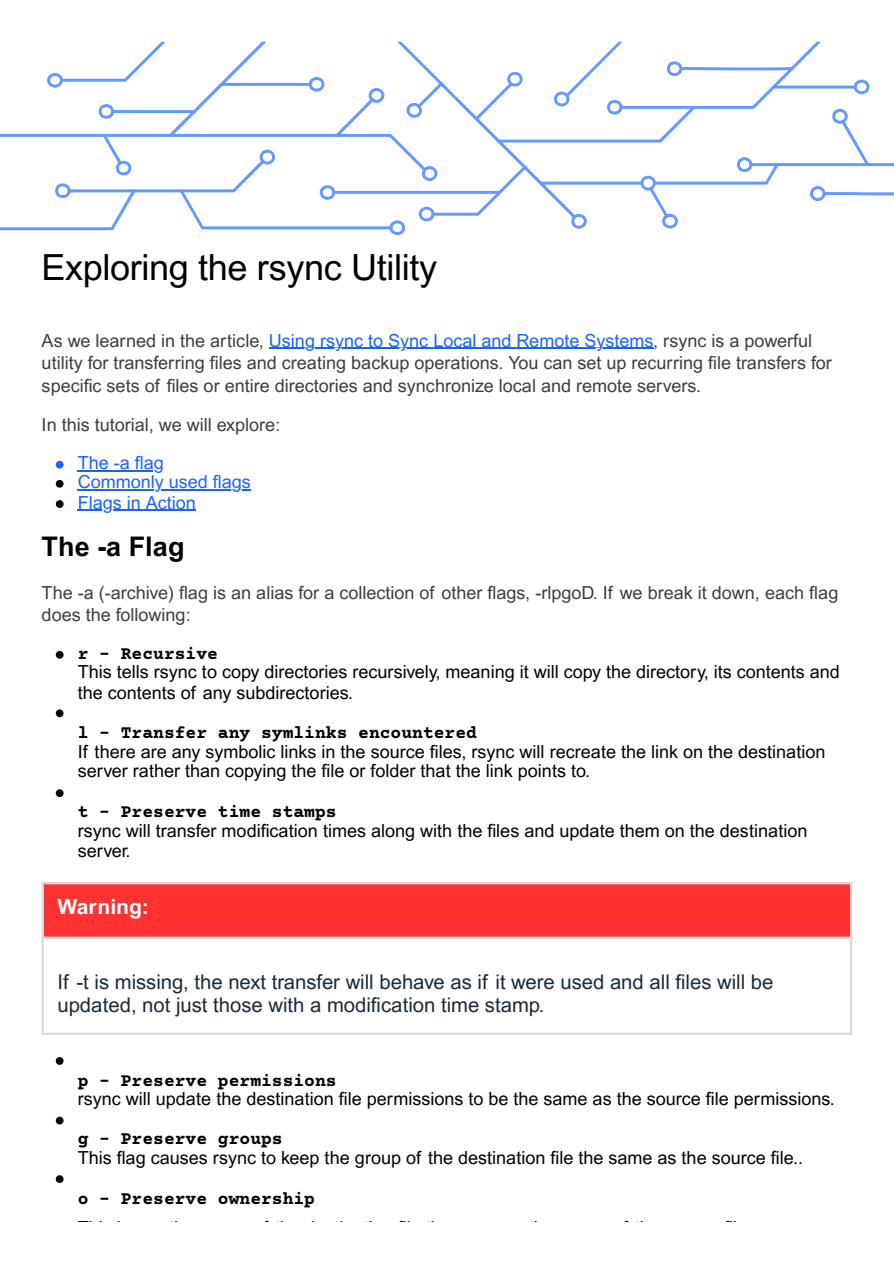
<style>
.page{position:relative;width:894px;height:1263px;background:#fff}
.page>*{position:absolute;margin:0;border:0;box-sizing:border-box;transform-origin:0 0}
.t1{font:36px "Arial MT Pro";letter-spacing:-.01em;color:#000}
.t2{font:700 27px "Arial MT Pro";color:#000}
.t3{font:700 21px "Arial MT Pro";color:#fff}
.t4{font:20.25px/22.5px "Arial MT Pro";color:#1b2937}
.t5{font:18px/19.6px "Arial MT Pro";color:#000}
.t6{font:18px/22.5px "Arial MT Pro";color:#3d3d3d}
.t7{font:18px "Arial MT Pro";color:#1a62ff}
.t8{font:700 18px/30.3px "Courier Prime";color:#000}
.s1{color:#1a62ff}
.s2{font-family:"Courier Prime";font-weight:700}
.s3{font-family:"Arial MT Pro";font-weight:400}
</style>
<div class="page">
<hr style="left:269px;top:348px;width:384px;height:1px;background:#1a62ff">
<svg style="left:0;top:42px;width:893px;height:193px"></svg>
<svg style="left:56px;top:461px;width:7px;height:7px"></svg>
<hr style="left:78px;top:470px;width:86px;height:1px;background:#1a62ff">
<svg style="left:56px;top:480px;width:7px;height:8px"></svg>
<hr style="left:78px;top:489px;width:173px;height:1px;background:#1a62ff">
<svg style="left:56px;top:500px;width:7px;height:8px"></svg>
<hr style="left:78px;top:510px;width:118px;height:1px;background:#1a62ff">
<svg style="left:56px;top:651px;width:7px;height:8px"></svg>
<svg style="left:56px;top:709px;width:7px;height:8px"></svg>
<svg style="left:56px;top:789px;width:7px;height:8px"></svg>
<div style="left:42px;top:883px;width:809px;height:55px;background:#ff3131"></div>
<hr style="left:42px;top:884px;width:2px;height:149px;background:#dbdbdb">
<hr style="left:849px;top:884px;width:3px;height:149px;background:#dbdbdb">
<hr style="left:42px;top:882px;width:810px;height:2px;background:#dbdbdb">
<hr style="left:42px;top:937px;width:810px;height:2px;background:#dbdbdb">
<hr style="left:42px;top:1033px;width:810px;height:2px;background:#dbdbdb">
<svg style="left:56px;top:1057px;width:7px;height:8px"></svg>
<svg style="left:56px;top:1117px;width:7px;height:7px"></svg>
<svg style="left:56px;top:1175px;width:7px;height:8px"></svg>
<h1 class="t1" style="left:42px;top:254px;width:397px">Exploring the rsync Utility</h1>
<p class="t6" style="left:42px;top:331px;width:791px">As we learned in the article, <span class="s1">Using rsync to Sync Local and Remote Systems</span>, rsync is a powerful utility for transferring fi les and creating backup operations. You can set up recurring fi le transfers for specific sets of fi les or entire directories and synchronize local and remote servers.</p>
<p class="t6" style="left:42px;top:416px;width:240px">In this tutorial, we will explore:</p>
<p class="t7" style="left:78px;top:456px;width:88px">The -a flag</p>
<p class="t7" style="left:78px;top:475px;width:175px">Commonly used flags</p>
<p class="t7" style="left:78px;top:495px;width:120px">Flags in Action</p>
<h2 class="t2" style="left:42px;top:536px;width:144px">The -a Flag</h2>
<p class="t6" style="left:42px;top:583px;width:798px">The -a (-archive) flag is an alias for a collection of other flags, -rlpgoD. If we break it down, each flag does the following:</p>
<p class="t5" style="left:78px;top:645px;width:763px"><span class="s2">r – Recursive<br></span>This tells rsync to copy directories recursively, meaning it will copy the directory, its contents and the contents of any subdirectories.</p>
<p class="t5" style="left:78px;top:724px;width:749px"><span class="s2">l – Transfer any symlinks encountered<br></span>If there are any symbolic links in the source files, rsync will recreate the link on the destination server rather than copying the fi le or folder that the link points to.</p>
<p class="t5" style="left:78px;top:803px;width:731px;line-height:20.2px"><span class="s2">t – Preserve time stamps<br></span>rsync will transfer modification times along with the fi les and update them on the destination server.</p>
<p class="t3" style="left:57px;top:898px;width:93px">Warning:</p>
<p class="t4" style="left:57px;top:974px;width:717px">If -t is missing, the next transfer will behave as if it were used and all files will be updated, not just those with a modification time stamp.</p>
<p class="t5" style="left:78px;top:1072px;width:758px;line-height:19.2px"><span class="s2">p – Preserve permissions<br></span>rsync will update the destination fi le permissions to be the same as the source fi le permissions.</p>
<p class="t5" style="left:78px;top:1130px;width:726px;line-height:20.2px"><span class="s2">g – Preserve groups<br></span>This flag causes rsync to keep the group of the destination file the same as the source file..</p>
<p class="t8" style="left:78px;top:1185px;width:239px">o – Preserve ownership<br><span class="s3">Thi k</span></p>
<p class="t5" style="left:397px;top:1220px;width:44px">fil th</p>
<p class="t5" style="left:723px;top:1220px;width:14px">fi l</p>
</div>
